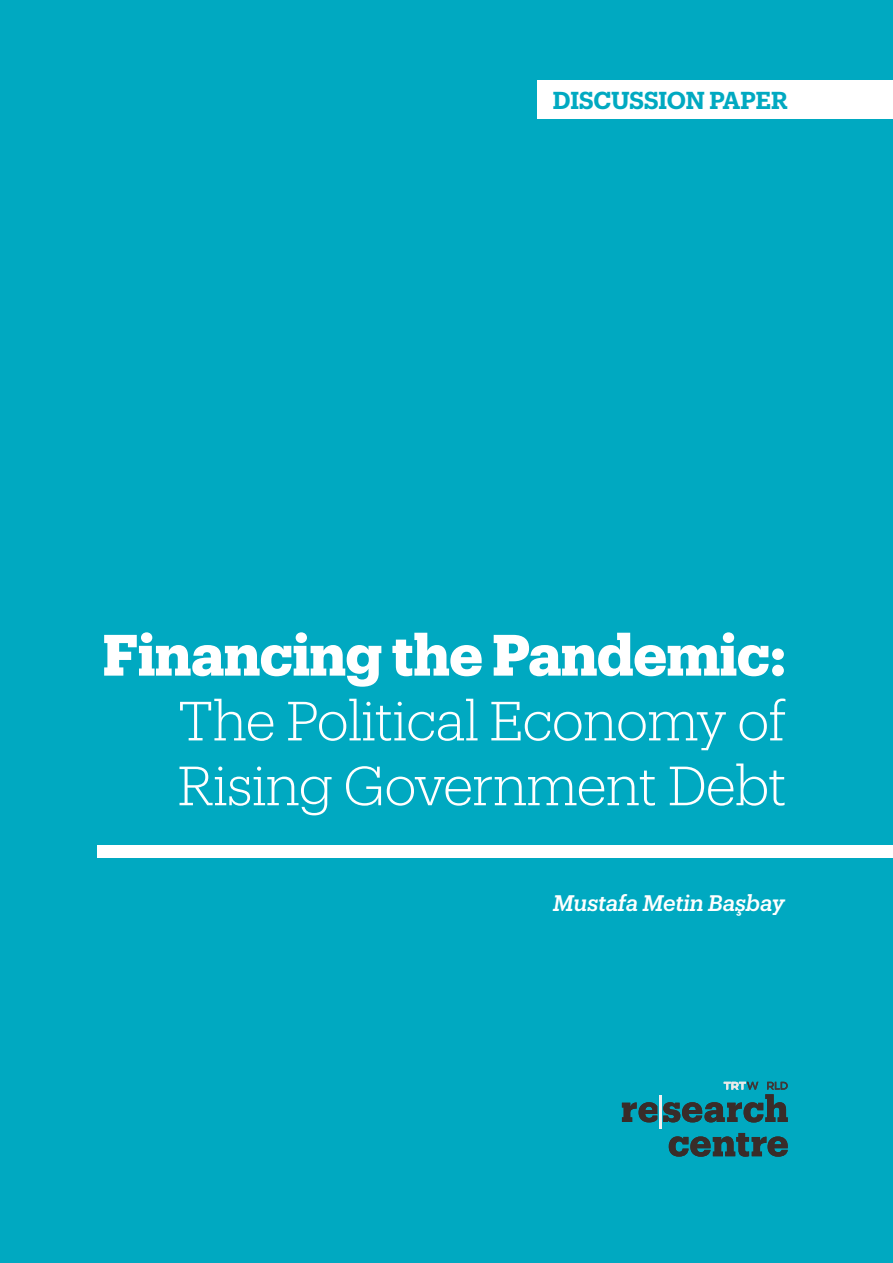
<style>
.page{position:relative;width:893px;height:1263px;background:#00a9c1}
.page>*{position:absolute;margin:0;border:0;box-sizing:border-box;transform-origin:0 0}
.t1{font:700 57px "Produkt";letter-spacing:-.01em;color:#fff}
.t2{font:300 54px/64.8px "Produkt";letter-spacing:-.015em;color:#fff}
.t3{font:600 24px "Produkt";letter-spacing:-.015em;color:#00a9c1}
.t4{font:italic 500 22.05px "Produkt";letter-spacing:-.005em;color:#fff}
</style>
<div class="page">
<svg style="left:622px;top:1102px;width:35px;height:20px"></svg>
<hr style="left:659px;top:1096px;width:3px;height:33px;background:#f1f0f1">
<svg style="left:669px;top:1133px;width:119px;height:24px"></svg>
<svg style="left:663px;top:1082px;width:125px;height:40px"></svg>
<div style="left:538px;top:81px;width:355px;height:38px;background:#fff"></div>
<div style="left:98px;top:845px;width:795px;height:13px;background:#fff"></div>
<p class="t3" style="left:553px;top:83px;width:236px">DISCUSSION PAPER</p>
<p class="t1" style="left:103px;top:614px;width:685px">Financing the Pandemic:</p>
<p class="t2" style="left:178px;top:686px;width:611px">The Political Economy of<br>Rising Government Debt</p>
<p class="t4" style="left:553px;top:888px;width:233px">Mustafa Metin Başbay</p>
</div>
